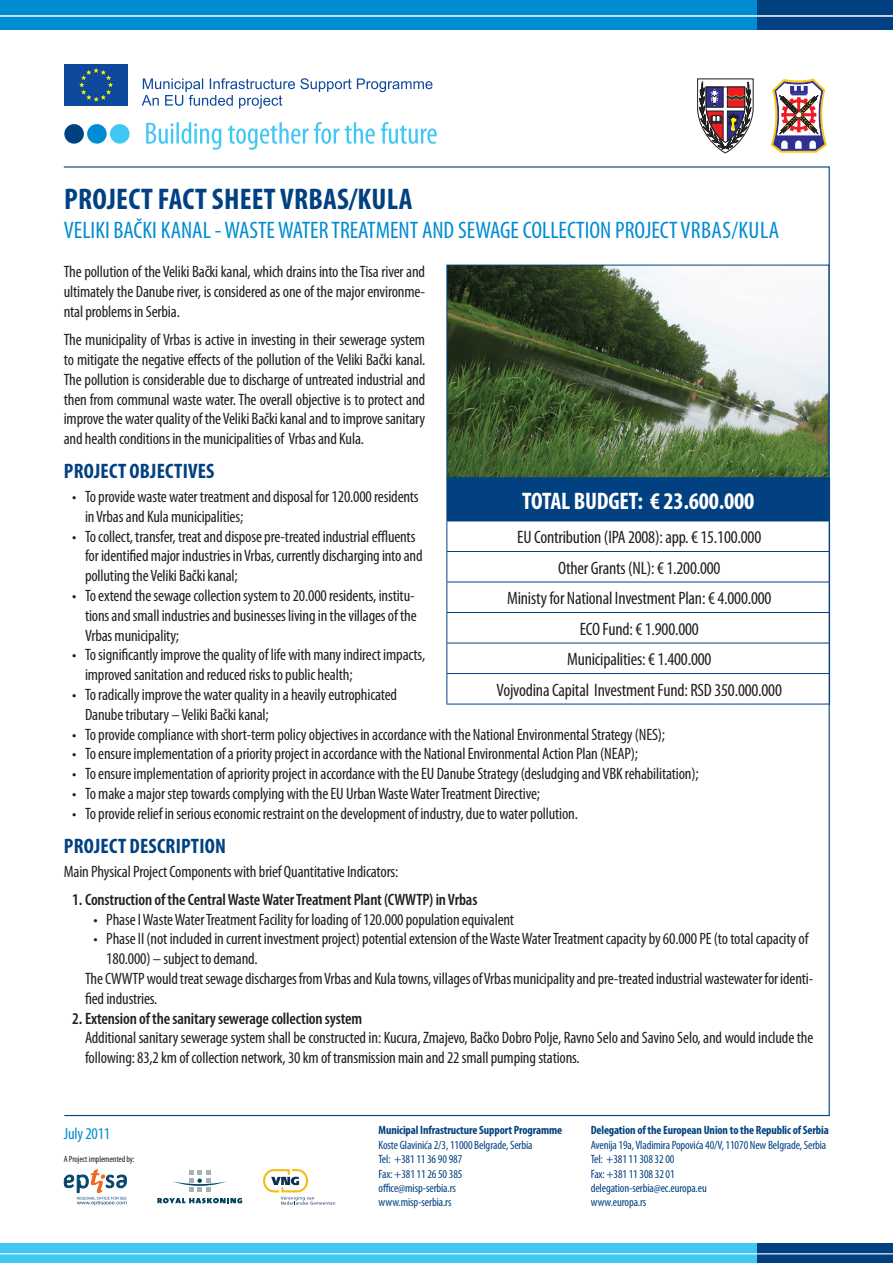
<style>
.page{position:relative;width:893px;height:1263px;background:#fff}
.page>*{position:absolute;margin:0;border:0;box-sizing:border-box;transform-origin:0 0}
.t1{font:700 condensed 30px "Myriad Pro";letter-spacing:.01em;color:#014181}
.t2{font:condensed 24px "Myriad Pro";color:#008cd2}
.t3{font:700 condensed 24px "Myriad Pro";letter-spacing:-.01em;color:#fff}
.t4{font:700 condensed 21px "Myriad Pro";letter-spacing:.01em;color:#014181}
.t5{font:condensed 18px/30.5px "Myriad Pro";letter-spacing:-.01em;color:#231f20;text-align:center}
.t6{font:condensed 16.5px/19.8px "Myriad Pro";letter-spacing:-.01em;color:#231f20}
.t7{font:600 condensed 16.5px "Myriad Pro";letter-spacing:-.01em;color:#231f20}
.t8{font:condensed 16.5px "Myriad Pro";letter-spacing:-.01em;color:#008cd2}
.t9{font:condensed 12px/14.4px "Myriad Pro";letter-spacing:-.01em;color:#014181}
.t10{font:700 condensed 12px "Myriad Pro";letter-spacing:-.01em;color:#014181}
.t11{font:condensed 9px "Myriad Pro";letter-spacing:-.01em;color:#231f20}
</style>
<div class="page">
<div style="left:64px;top:64px;width:64px;height:42px;background:#0f499d"></div>
<svg style="left:79px;top:68px;width:34px;height:33px"></svg>
<svg style="left:142px;top:78px;width:290px;height:31px"></svg>
<svg style="left:146px;top:122px;width:291px;height:28px"></svg>
<div style="left:64px;top:124px;width:20px;height:20px;background:#014181;border-radius:50%"></div>
<div style="left:87px;top:124px;width:20px;height:20px;background:#008cd2;border-radius:50%"></div>
<div style="left:110px;top:124px;width:20px;height:20px;background:#40c7f4;border-radius:50%"></div>
<hr style="left:64px;top:166px;width:765px;height:2px;background:#014181">
<hr style="left:829px;top:166px;width:1px;height:950px;background:#014181">
<hr style="left:64px;top:1115px;width:766px;height:1px;background:#014181">
<svg style="left:64px;top:1169px;width:63px;height:36px"></svg>
<svg style="left:157px;top:1198px;width:85px;height:5px"></svg>
<svg style="left:173px;top:1170px;width:53px;height:21px"></svg>
<svg style="left:263px;top:1169px;width:72px;height:36px"></svg>
<div style="left:0;top:0;width:893px;height:30px;background:#008cd2"></div>
<div style="left:758px;top:0;width:135px;height:30px;background:#014181"></div>
<hr style="left:0;top:15px;width:893px;height:2px;background:#fff">
<div style="left:0;top:1243px;width:893px;height:20px;background:#40c7f4"></div>
<div style="left:758px;top:1243px;width:135px;height:20px;background:#014181"></div>
<hr style="left:0;top:1253px;width:893px;height:1px;background:#fff">
<img style="left:448px;top:267px;width:379px;height:209px">
<div style="left:446px;top:265px;width:383px;height:213px;border:1px solid #014181"></div>
<div style="left:447px;top:478px;width:383px;height:43px;background:#014181"></div>
<hr style="left:446px;top:478px;width:384px;height:1px;background:#014181">
<hr style="left:446px;top:479px;width:1px;height:42px;background:#014181">
<hr style="left:446px;top:521px;width:384px;height:1px;background:#014181">
<hr style="left:446px;top:521px;width:1px;height:30px;background:#014181">
<hr style="left:446px;top:551px;width:384px;height:1px;background:#014181">
<hr style="left:446px;top:552px;width:1px;height:30px;background:#014181">
<hr style="left:446px;top:582px;width:384px;height:1px;background:#014181">
<hr style="left:446px;top:582px;width:1px;height:30px;background:#014181">
<hr style="left:446px;top:612px;width:384px;height:1px;background:#014181">
<hr style="left:446px;top:613px;width:1px;height:30px;background:#014181">
<hr style="left:446px;top:643px;width:384px;height:1px;background:#014181">
<hr style="left:446px;top:643px;width:1px;height:30px;background:#014181">
<hr style="left:446px;top:673px;width:384px;height:1px;background:#014181">
<hr style="left:446px;top:674px;width:1px;height:30px;background:#014181">
<hr style="left:446px;top:704px;width:384px;height:1px;background:#014181">
<svg style="left:697px;top:79px;width:56px;height:74px"></svg>
<svg style="left:771px;top:79px;width:56px;height:74px"></svg>
<h1 class="t1" style="left:64px;top:180px;width:28px">Project</h1>
<h1 class="t1" style="left:158px;top:180px;width:255px">fact sheEt VRBAS/KULA</h1>
<h2 class="t2" style="left:64px;top:215px;width:638px">VELIKI BAČKI KANAL - WASTE WATER TREATMENT AND SEWAGE COLLECTION PROJECT Vrbas</h2>
<h2 class="t2" style="left:731px;top:215px;width:18px">/kula</h2>
<p class="t6" style="left:64px;top:262px;width:363px;text-align:justify">The pollution of the Veliki Bački kanal, which drains into the Tisa river and ultimately the Danube river, is considered as one of the major environme&shy;ntal problems in Serbia.</p>
<p class="t6" style="left:64px;top:330px;width:363px;text-align:justify">The municipality of Vrbas is active in investing in their sewerage system to mitigate the negative effects of the pollution of the Veliki Bački kanal.<br>The pollution is considerable due to discharge of untreated industrial and then from communal waste water. The overall objective is to protect and improve the water quality of the Veliki Bački kanal and to improve sanitary and health conditions in the municipalities of Vrbas and Kula.</p>
<p class="t4" style="left:64px;top:458px;width:152px">PROJECT OBJECTIVES</p>
<p class="t6" style="left:85px;top:486px;width:335px;text-indent:-13px">• To provide waste water treatment and disposal for 120.000 residents in Vrbas and Kula municipalities;</p>
<p class="t6" style="left:85px;top:526px;width:339px;text-indent:-13px">• To collect, transfer, treat and dispose pre-treated industrial effluents for identified major industries in Vrbas, currently discharging into and polluting the Veliki Bački kanal;</p>
<p class="t6" style="left:85px;top:585px;width:333px;text-indent:-13px">• To extend the sewage collection system to 20.000 residents, institu&shy;tions and small industries and businesses living in the villages of the<br>Vrbas municipality;</p>
<p class="t6" style="left:85px;top:645px;width:342px;text-indent:-13px">• To significantly improve the quality of life with many indirect impacts, improved sanitation and reduced risks to public health;</p>
<p class="t6" style="left:85px;top:684px;width:314px;text-indent:-13px">• To radically improve the water quality in a heavily eutrophicated<br>Danube tributary – Veliki Bački kanal;</p>
<p class="t6" style="left:72px;top:724px;width:594px">• To provide compliance with short-term policy objectives in accordance with the National Environmental Strategy (NES);</p>
<p class="t6" style="left:72px;top:744px;width:567px">• To ensure implementation of a priority project in accordance with the National Environmental Action Plan (NEAP);</p>
<p class="t6" style="left:72px;top:764px;width:628px">• To ensure implementation of apriority project in accordance with the EU Danube Strategy (desludging and VBK rehabilitation);</p>
<p class="t6" style="left:72px;top:783px;width:469px">• To make a major step towards complying with the EU Urban Waste Water Treatment Directive;</p>
<p class="t6" style="left:72px;top:803px;width:507px">• To provide relief in serious economic restraint on the development of industry, due to water pollution.</p>
<p class="t4" style="left:64px;top:832px;width:163px">PROJECT DESCRIPTION</p>
<p class="t6" style="left:64px;top:861px;width:336px">Main Physical Project Components with brief Quantitative Indicators:</p>
<p class="t7" style="left:72px;top:890px;width:407px">1. Construction oftheCentralWasteWaterTreatment Plant(CWWTP) in Vrbas</p>
<p class="t6" style="left:94px;top:909px;width:422px">• Phase I Waste Water Treatment Facility for loading of 120.000 population equivalent</p>
<p class="t6" style="left:94px;top:929px;width:716px">• Phase II (not included in current investment project) potential extension of the Waste Water Treatment capacity by 60.000 PE (to total capacity of</p>
<p class="t6" style="left:106px;top:949px;width:153px">180.000) – subject to demand.</p>
<p class="t6" style="left:85px;top:968px;width:730px">The CWWTP would treat sewage discharges from Vrbas and Kula towns, villages of Vrbas municipality and pre-treated industrial wastewater for identi-</p>
<p class="t6" style="left:85px;top:988px;width:74px">fied industries.</p>
<p class="t7" style="left:72px;top:1009px;width:291px">2. Extension ofthesanitaryseweragecollection system</p>
<p class="t6" style="left:85px;top:1028px;width:730px">Additional sanitary sewerage system shall be constructed in: Kucura, Zmajevo, Bačko Dobro Polje, Ravno Selo and Savino Selo, and would include the following: 83,2 km of collection network, 30 km of transmission main and 22 small pumping stations.</p>
<h2 class="t3" style="left:522px;top:486px;width:234px">TOTAL BUDGET: € 23.600.000</h2>
<p class="t5" style="left:497px;top:522px;width:287px">EU Contribution (IPA 2008): app. € 15.100.000<br>Other Grants (NL): € 1.200.000<br>Ministy for National Investment Plan: € 4.000.000<br>ECO Fund: € 1.900.000<br>Municipalities: € 1.400.000<br>Vojvodina Capital Investment Fund: RSD 350.000.000</p>
<p class="t8" style="left:64px;top:1123px;width:48px">July 2011</p>
<p class="t11" style="left:64px;top:1154px;width:72px">A Project implemented by:</p>
<p class="t10" style="left:379px;top:1123px;width:185px">Municipal Infrastructure Support Programme</p>
<p class="t9" style="left:379px;top:1137px;width:156px">Koste Glavinića 2/3, 11000 Belgrade, Serbia<br>Tel: +381 11 36 90 987<br>Fax: +381 11 26 50 385 office@misp-serbia.rs<br>www.misp-serbia.rs</p>
<p class="t10" style="left:591px;top:1123px;width:239px">Delegation of the European Union to the Republic of Serbia</p>
<p class="t9" style="left:591px;top:1137px;width:237px">Avenija 19a, Vladimira Popovića 40/V, 11070 New Belgrade, Serbia<br>Tel: +381 11 308 32 00<br>Fax: +381 11 308 32 01<br>delegation-serbia@ec.europa.eu<br>www.europa.rs</p>
</div>
